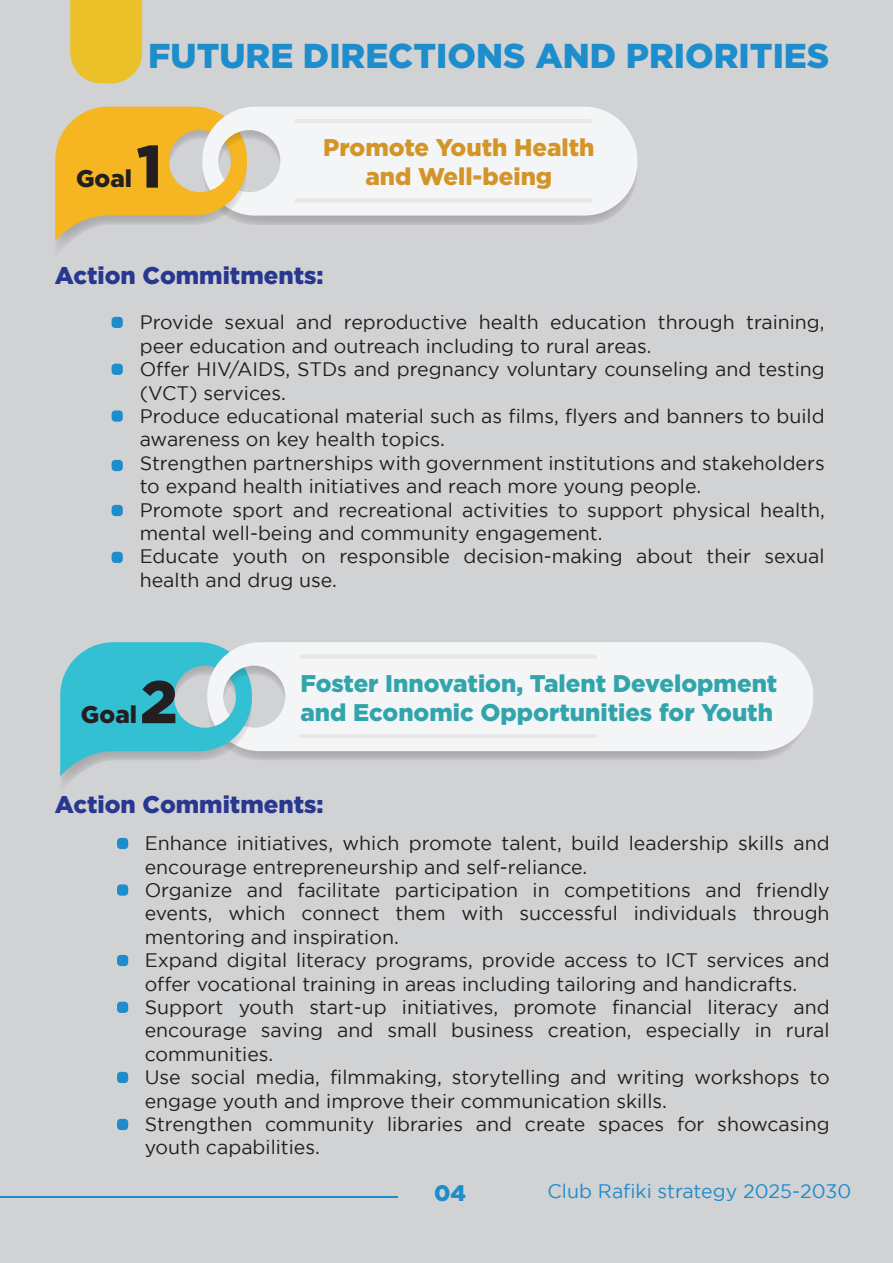
<style>
.page{position:relative;width:893px;height:1263px;background:#d1d2d4}
.page>*{position:absolute;margin:0;border:0;box-sizing:border-box;transform-origin:0 0}
.t1{font:900 60px "Gotham";color:#231f20}
.t2{font:900 34.5px "Gotham";color:#1e8dcc}
.t3{font:900 24.15px/29px "Gotham";color:#32a4ac}
.t4{font:900 24.15px "Gotham";color:#283890}
.t5{font:900 24.15px/29px "Gotham";color:#d39528;text-align:center}
.t6{font:900 24.15px "Gotham";color:#231f20}
.t7{font:900 22.5px "Gotham";color:#1e8dcc}
.t8{font:19.5px/23.4px "Gotham";color:#231f20}
.t9{font:19.5px "Gotham";color:#1e8dcc}
</style>
<div class="page">
<svg style="left:247px;top:216px;width:366px;height:9px;background:#b3b4b5"></svg>
<svg style="left:247px;top:107px;width:390px;height:109px;background:#f0f1f2"></svg>
<svg style="left:55px;top:107px;width:192px;height:141px"></svg>
<hr style="left:295px;top:119px;width:297px;height:4px;background:#e6e7e6;border-radius:2px">
<hr style="left:295px;top:198px;width:297px;height:4px;background:#e6e7e6;border-radius:2px">
<svg style="left:252px;top:751px;width:532px;height:9px;background:#b5b5b7"></svg>
<div style="left:252px;top:642px;width:561px;height:109px;background:#f4f5f6"></div>
<svg style="left:60px;top:642px;width:192px;height:142px"></svg>
<hr style="left:299px;top:654px;width:298px;height:4px;background:#e6e7e6;border-radius:2px">
<hr style="left:299px;top:734px;width:298px;height:4px;background:#e6e7e6;border-radius:2px">
<svg style="left:70px;top:0;width:72px;height:83px;background:#e8c234"></svg>
<div style="left:112px;top:317px;width:11px;height:11px;background:#1e8dcc;border-radius:4px"></div>
<div style="left:112px;top:364px;width:11px;height:11px;background:#1e8dcc;border-radius:4px"></div>
<div style="left:112px;top:410px;width:11px;height:12px;background:#1e8dcc;border-radius:4px"></div>
<div style="left:112px;top:460px;width:11px;height:11px;background:#1e8dcc;border-radius:4px"></div>
<div style="left:112px;top:505px;width:11px;height:11px;background:#1e8dcc;border-radius:4px"></div>
<div style="left:112px;top:552px;width:11px;height:11px;background:#1e8dcc;border-radius:4px"></div>
<div style="left:117px;top:1002px;width:11px;height:11px;background:#1e8dcc;border-radius:4px"></div>
<div style="left:117px;top:1072px;width:11px;height:11px;background:#1e8dcc;border-radius:4px"></div>
<div style="left:117px;top:1119px;width:11px;height:11px;background:#1e8dcc;border-radius:4px"></div>
<div style="left:117px;top:955px;width:11px;height:11px;background:#1e8dcc;border-radius:4px"></div>
<div style="left:117px;top:838px;width:11px;height:11px;background:#1e8dcc;border-radius:4px"></div>
<div style="left:117px;top:884px;width:11px;height:12px;background:#1e8dcc;border-radius:4px"></div>
<hr style="left:0;top:1196px;width:397px;height:2px;background:#1e8dcc">
<h2 class="t2" style="left:148px;top:36px;width:683px">FUTURE DIRECTIONS AND PRIORITIES</h2>
<h1 class="t1" style="left:137px;top:132px;width:27px">1</h1>
<p class="t5" style="left:323px;top:132px;width:273px">Promote Youth Health and Well-being</p>
<p class="t6" style="left:76px;top:165px;width:58px">Goal</p>
<p class="t4" style="left:55px;top:262px;width:270px">Action Commitments:</p>
<p class="t8" style="left:140px;top:310px;width:686px;text-indent:-27px">• Provide sexual and reproductive health education through training, peer education and outreach including to rural areas.</p>
<p class="t8" style="left:140px;top:357px;width:686px;text-indent:-27px">• Offer HIV/AIDS, STDs and pregnancy voluntary counseling and testing (VCT) services.</p>
<p class="t8" style="left:140px;top:404px;width:686px;text-indent:-27px">• Produce educational material such as films, flyers and banners to build awareness on key health topics.</p>
<p class="t8" style="left:140px;top:451px;width:686px;text-indent:-27px">• Strengthen partnerships with government institutions and stakeholders to expand health initiatives and reach more young people.</p>
<p class="t8" style="left:140px;top:498px;width:687px;text-indent:-27px">• Promote sport and recreational activities to support physical health, mental well-being and community engagement.</p>
<p class="t8" style="left:140px;top:544px;width:686px;text-indent:-27px">• Educate youth on responsible decision-making about their sexual health and drug use.</p>
<h1 class="t1" style="left:140px;top:667px;width:39px">2</h1>
<p class="t3" style="left:300px;top:668px;width:478px">Foster Innovation, Talent Development and Economic Opportunities for Youth</p>
<p class="t6" style="left:81px;top:700px;width:58px">Goal</p>
<p class="t4" style="left:55px;top:790px;width:270px">Action Commitments:</p>
<p class="t8" style="left:145px;top:831px;width:686px;text-indent:-27px">• Enhance initiatives, which promote talent, build leadership skills and encourage entrepreneurship and self-reliance.</p>
<p class="t8" style="left:145px;top:878px;width:686px;text-align:justify;text-indent:-27px">• Organize and facilitate participation in competitions and friendly events, which connect them with successful individuals through mentoring and inspiration.</p>
<p class="t8" style="left:118px;top:948px;width:713px;text-align:center">• Expand digital literacy programs, provide access to ICT services and offer vocational training in areas including tailoring and handicrafts.</p>
<p class="t8" style="left:145px;top:995px;width:687px;text-align:justify;text-indent:-27px">• Support youth start-up initiatives, promote financial literacy and encourage saving and small business creation, especially in rural communities.</p>
<p class="t8" style="left:145px;top:1065px;width:686px;text-indent:-27px">• Use social media, filmmaking, storytelling and writing workshops to engage youth and improve their communication skills.</p>
<p class="t8" style="left:145px;top:1112px;width:686px;text-indent:-27px">• Strengthen community libraries and create spaces for showcasing youth capabilities.</p>
<p class="t7" style="left:434px;top:1180px;width:33px">04</p>
<p class="t9" style="left:548px;top:1180px;width:305px">Club Rafiki strategy 2025-2030</p>
</div>
